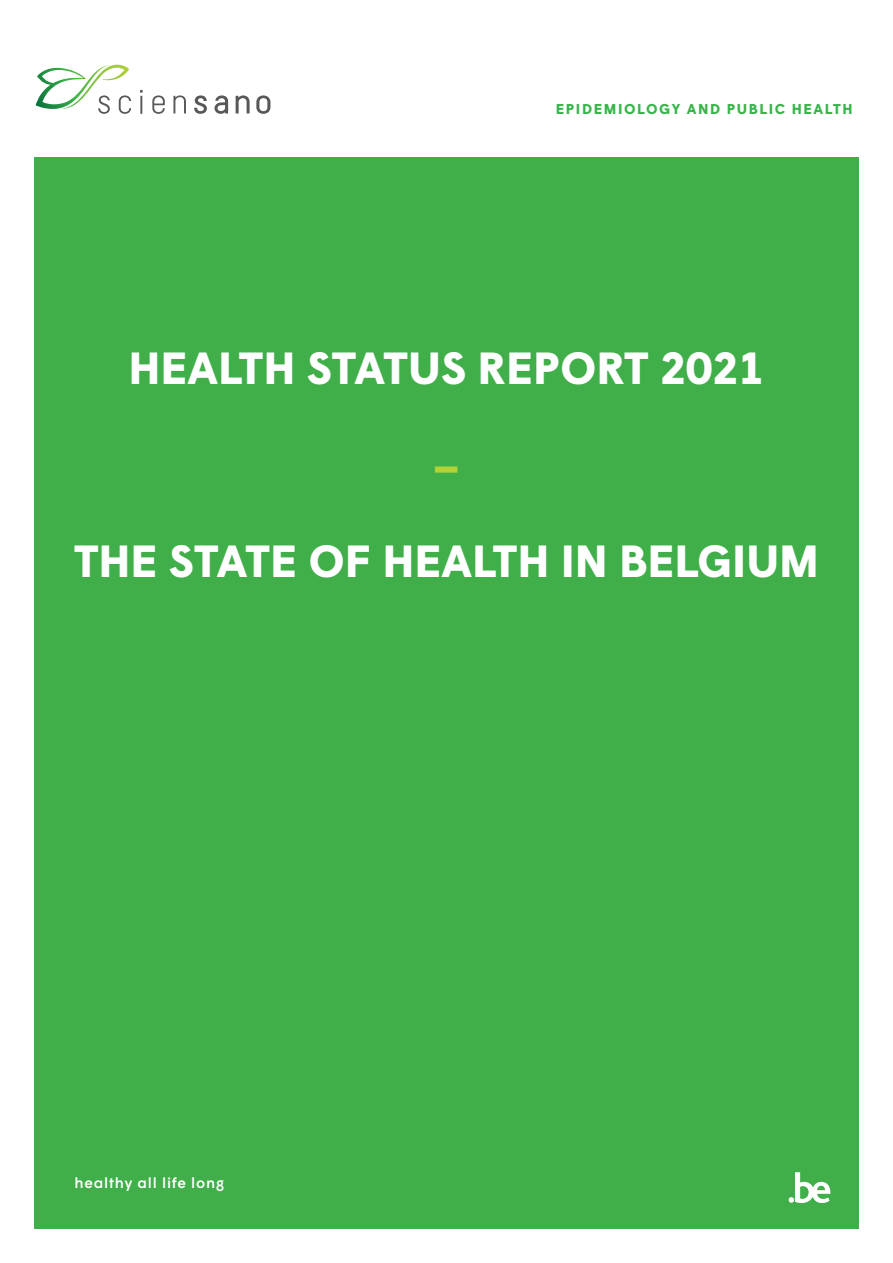
<style>
.page{position:relative;width:893px;height:1263px;background:#fff}
.page>*{position:absolute;margin:0;border:0;box-sizing:border-box;transform-origin:0 0}
.Cover_Front_Title{font:700 45px "Wigrum";color:#fff}
.Cover_Front_Title-2{font:700 45px "Wigrum";color:#b3d234}
.Cover_Front_Subtitle{font:500 15px "Wigrum";letter-spacing:.05em;color:#fff}
.Cover_Front_Service{font:700 14.25px "Wigrum";letter-spacing:.11em;color:#39b54c}
</style>
<div class="page">
<div style="left:34px;top:157px;width:825px;height:1072px;background:#40ae49"></div>
<svg style="left:789px;top:1172px;width:41px;height:31px"></svg>
<svg style="left:36px;top:65px;width:234px;height:49px"></svg>
<p class="Cover_Front_Service" style="left:556px;top:98px;width:298px">EPIDEMIOLOGY AND PUBLIC HEALTH</p>
<p class="Cover_Front_Title" style="left:128px;top:334px;width:638px">HEALTH STATUS REPORT 2021</p>
<p class="Cover_Front_Title-2" style="left:432px;top:431px;width:30px">–</p>
<p class="Cover_Front_Title" style="left:74px;top:527px;width:746px">THE STATE OF HEALTH IN BELGIUM</p>
<p class="Cover_Front_Subtitle" style="left:74px;top:1171px;width:151px">healthy all life long</p>
</div>
